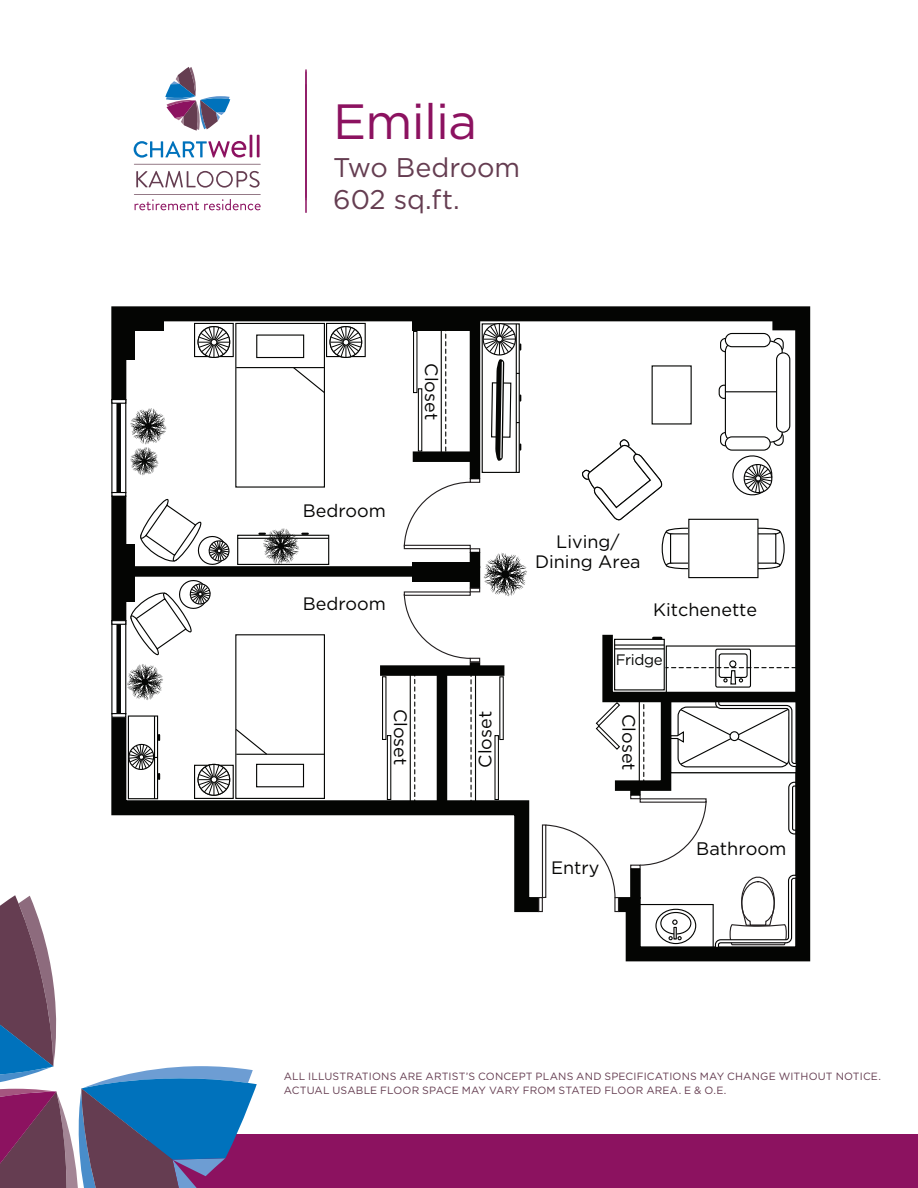
<style>
.page{position:relative;width:918px;height:1188px;background:#fff}
.page>*{position:absolute;margin:0;border:0;box-sizing:border-box;transform-origin:0 0}
.t1{font:49.5px "Gotham HTF";letter-spacing:-.015em;color:#8c1260}
.t2{font:27px/31.5px "Gotham HTF";letter-spacing:-.005em;color:#653d51}
.t3{font:18.15px "Gotham HTF";color:#050504}
.t4{font:18px/19.5px "Gotham HTF";color:#050504;text-align:center}
.t5{font:15.15px "Gotham HTF";letter-spacing:-.025em;color:#040503}
.t6{font:10.5px/13.5px "Gotham HTF";letter-spacing:.015em;color:#653d51}
</style>
<div class="page">
<hr style="left:306px;top:69px;width:1px;height:129px;background:#8c1260">
<svg style="left:134px;top:141px;width:112px;height:17px"></svg>
<hr style="left:250px;top:135px;width:2px;height:22px;background:#8c1260">
<hr style="left:257px;top:135px;width:3px;height:22px;background:#8c1260">
<svg style="left:165px;top:67px;width:65px;height:64px"></svg>
<svg style="left:136px;top:171px;width:124px;height:17px"></svg>
<svg style="left:134px;top:164px;width:127px;height:1px"></svg>
<svg style="left:134px;top:194px;width:127px;height:16px"></svg>
<div style="left:147px;top:1134px;width:771px;height:54px;background:#8c1260"></div>
<svg style="left:0;top:895px;width:257px;height:293px"></svg>
<hr style="left:306px;top:70px;width:1px;height:143px;background:#8c1260">
<svg style="left:105px;top:306px;width:706px;height:658px"></svg>
<div style="left:111px;top:496px;width:15px;height:125px;background:#040503"></div>
<svg style="left:105px;top:703px;width:440px;height:217px"></svg>
<div style="left:116px;top:403px;width:5px;height:90px;background:#040503"></div>
<hr style="left:112px;top:493px;width:14px;height:3px;background:#fff">
<div style="left:111px;top:492px;width:15px;height:5px;border:1px solid #040503"></div>
<hr style="left:112px;top:400px;width:14px;height:3px;background:#fff">
<div style="left:111px;top:399px;width:15px;height:5px;border:1px solid #040503"></div>
<div style="left:116px;top:624px;width:5px;height:90px;background:#040503"></div>
<hr style="left:112px;top:714px;width:14px;height:3px;background:#fff">
<div style="left:111px;top:713px;width:15px;height:5px;border:1px solid #040503"></div>
<hr style="left:112px;top:621px;width:14px;height:3px;background:#fff">
<div style="left:111px;top:620px;width:15px;height:5px;border:1px solid #040503"></div>
<hr style="left:539px;top:898px;width:3px;height:14px;background:#fff">
<div style="left:538px;top:897px;width:5px;height:15px;border:1px solid #231f20"></div>
<div style="left:542px;top:824px;width:4px;height:74px;border:1px solid #231f20"></div>
<hr style="left:475px;top:675px;width:1px;height:130px;background:#040503">
<div style="left:719px;top:385px;width:10px;height:13px;background:#fff;border-radius:5px"></div>
<div style="left:719px;top:385px;width:10px;height:14px;border:1px solid #040503;border-radius:5px"></div>
<div style="left:721px;top:433px;width:9px;height:13px;background:#fff;border-radius:5px"></div>
<div style="left:720px;top:432px;width:11px;height:14px;border:1px solid #040503;border-radius:5px"></div>
<div style="left:773px;top:432px;width:11px;height:14px;border:1px solid #040503;border-radius:5px"></div>
<div style="left:773px;top:338px;width:11px;height:14px;border:1px solid #040503;border-radius:5px"></div>
<div style="left:721px;top:339px;width:9px;height:13px;background:#fff;border-radius:5px"></div>
<div style="left:720px;top:338px;width:11px;height:14px;border:1px solid #040503;border-radius:5px"></div>
<svg style="left:724px;top:339px;width:59px;height:105px"></svg>
<div style="left:777px;top:353px;width:13px;height:79px;background:#fff;border-radius:7px"></div>
<div style="left:776px;top:352px;width:14px;height:81px;border:1px solid #040503;border-radius:7px"></div>
<div style="left:725px;top:334px;width:45px;height:13px;background:#fff;border-radius:7px"></div>
<div style="left:725px;top:333px;width:46px;height:14px;border:1px solid #040503;border-radius:7px"></div>
<div style="left:725px;top:437px;width:45px;height:13px;background:#fff;border-radius:7px"></div>
<div style="left:725px;top:436px;width:46px;height:15px;border:1px solid #040503;border-radius:7px"></div>
<hr style="left:725px;top:391px;width:52px;height:1px;background:#040503">
<svg style="left:729px;top:452px;width:46px;height:47px"></svg>
<svg style="left:582px;top:438px;width:82px;height:82px"></svg>
<div style="left:652px;top:366px;width:39px;height:58px;background:#fff"></div>
<div style="left:124px;top:319px;width:40px;height:11px;background:#040503"></div>
<div style="left:413px;top:319px;width:66px;height:11px;background:#040503"></div>
<div style="left:772px;top:319px;width:28px;height:11px;background:#040503"></div>
<div style="left:470px;top:320px;width:10px;height:159px;background:#040503"></div>
<svg style="left:545px;top:624px;width:264px;height:329px"></svg>
<div style="left:630px;top:788px;width:11px;height:7px;background:#040503"></div>
<div style="left:630px;top:869px;width:11px;height:30px;background:#040503"></div>
<div style="left:662px;top:530px;width:13px;height:37px;background:#fff;border-radius:50%"></div>
<div style="left:662px;top:530px;width:14px;height:37px;border:1px solid #040503;border-radius:50%"></div>
<div style="left:666px;top:562px;width:40px;height:7px;background:#fff;border-radius:50%"></div>
<div style="left:666px;top:561px;width:40px;height:8px;border:1px solid #040503;border-radius:50%"></div>
<div style="left:666px;top:528px;width:40px;height:7px;background:#fff;border-radius:50%"></div>
<div style="left:666px;top:528px;width:40px;height:8px;border:1px solid #040503;border-radius:50%"></div>
<div style="left:671px;top:534px;width:31px;height:29px;background:#fff"></div>
<div style="left:670px;top:533px;width:32px;height:31px;border:1px solid #040503"></div>
<svg style="left:771px;top:530px;width:13px;height:37px"></svg>
<div style="left:770px;top:530px;width:15px;height:37px;border:1px solid #040503;border-radius:50%"></div>
<div style="left:741px;top:562px;width:39px;height:7px;background:#fff;border-radius:50%"></div>
<div style="left:740px;top:561px;width:41px;height:8px;border:1px solid #040503;border-radius:50%"></div>
<div style="left:741px;top:528px;width:39px;height:7px;background:#fff;border-radius:50%"></div>
<div style="left:740px;top:528px;width:41px;height:8px;border:1px solid #040503;border-radius:50%"></div>
<div style="left:745px;top:534px;width:31px;height:29px;background:#fff"></div>
<div style="left:744px;top:533px;width:32px;height:31px;border:1px solid #040503"></div>
<div style="left:689px;top:519px;width:69px;height:59px;background:#fff"></div>
<div style="left:688px;top:519px;width:71px;height:59px;border:1px solid #040503"></div>
<svg style="left:120px;top:323px;width:407px;height:481px"></svg>
<h1 class="t1" style="left:333px;top:94px;width:145px">Emilia</h1>
<h2 class="t2" style="left:333px;top:152px;width:188px">Two Bedroom<br>602 sq.ft.</h2>
<h3 class="t4" style="left:303px;top:501px;width:85px">Bedroom</h3>
<h3 class="t4" style="left:303px;top:594px;width:85px">Bedroom</h3>
<h3 class="t4" style="left:442px;top:363px;width:58px;rotate:90deg">Closet</h3>
<h3 class="t4" style="left:411px;top:709px;width:58px;rotate:90deg">Closet</h3>
<h3 class="t4" style="left:475px;top:768px;width:58px;rotate:-90deg">Closet</h3>
<h3 class="t4" style="left:535px;top:532px;width:107px">Living/<br>Dining Area</h3>
<h3 class="t4" style="left:653px;top:600px;width:105px">Kitchenette</h3>
<h3 class="t5" style="left:616px;top:651px;width:49px">Fridge</h3>
<h3 class="t4" style="left:639px;top:714px;width:58px;rotate:90deg">Closet</h3>
<h3 class="t4" style="left:551px;top:858px;width:50px">Entry</h3>
<h3 class="t3" style="left:696px;top:839px;width:92px">Bathroom</h3>
<p class="t6" style="left:284px;top:1069px;width:599px">ALL ILLUSTRATIONS ARE ARTIST’S CONCEPT PLANS AND SPECIFICATIONS MAY CHANGE WITHOUT NOTICE.<br>ACTUAL USABLE FLOOR SPACE MAY VARY FROM STATED FLOOR AREA. E &amp; O.E.</p>
</div>
